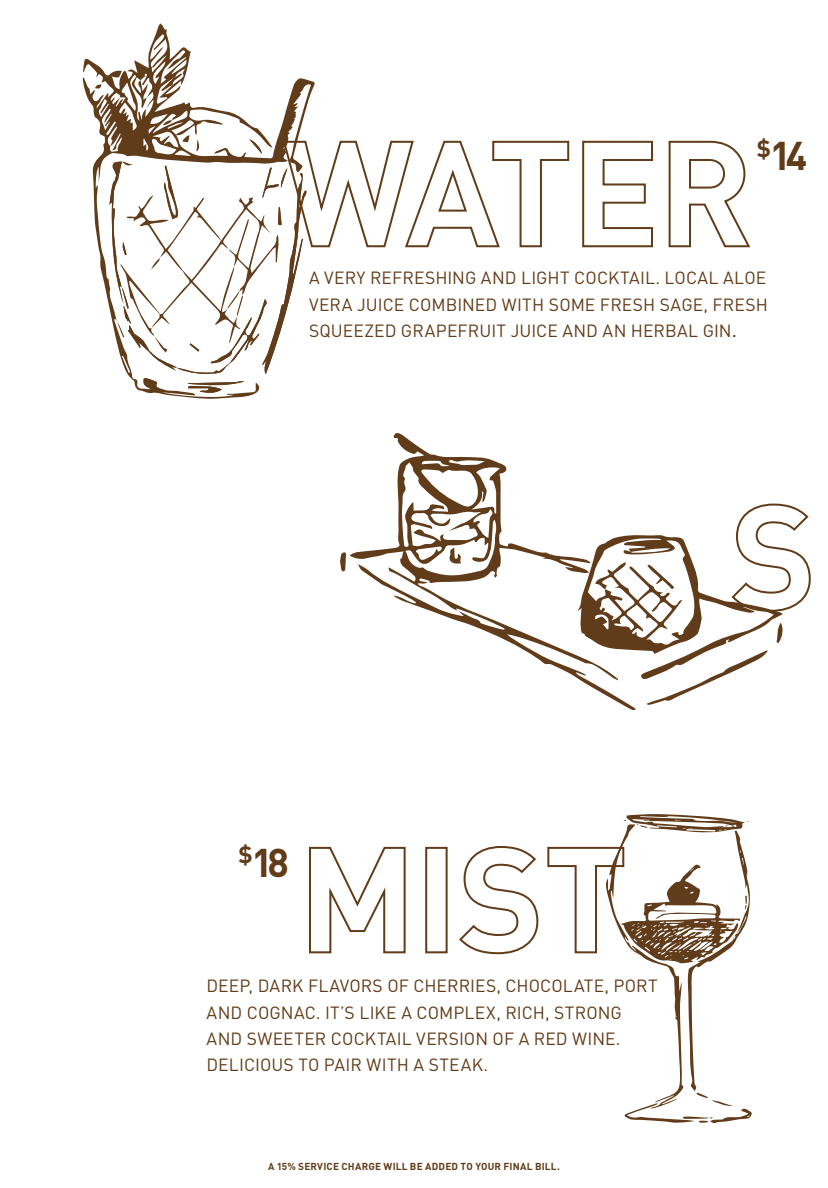
<style>
.page{position:relative;width:828px;height:1188px;background:#fff}
.page>*{position:absolute;margin:0;border:0;box-sizing:border-box;transform-origin:0 0}
.t1{font:700 39.6px "DIN Pro";color:#613c18}
.t2{font:17.5px/26.2px "DIN Pro";letter-spacing:.005em;color:#613c18;text-align:justify}
.t3{font:700 10px "DIN Pro";letter-spacing:.015em;color:#613c18}
.s1{font-size:21.3px}
</style>
<div class="page">
<svg style="left:83px;top:23px;width:232px;height:287px"></svg>
<svg style="left:161px;top:73px;width:21px;height:18px"></svg>
<svg style="left:95px;top:84px;width:7px;height:5px"></svg>
<svg style="left:163px;top:120px;width:9px;height:5px"></svg>
<svg style="left:350px;top:433px;width:286px;height:277px"></svg>
<svg style="left:340px;top:552px;width:6px;height:20px"></svg>
<svg style="left:449px;top:548px;width:15px;height:16px"></svg>
<svg style="left:128px;top:375px;width:132px;height:24px"></svg>
<svg style="left:110px;top:135px;width:460px;height:240px"></svg>
<svg style="left:582px;top:140px;width:71px;height:108px"></svg>
<svg style="left:668px;top:140px;width:83px;height:108px"></svg>
<svg style="left:309px;top:846px;width:97px;height:108px"></svg>
<div style="left:425px;top:847px;width:23px;height:106px;border:2px solid #613c18"></div>
<svg style="left:459px;top:846px;width:80px;height:109px"></svg>
<svg style="left:547px;top:814px;width:205px;height:309px"></svg>
<svg style="left:578px;top:503px;width:233px;height:202px"></svg>
<h1 class="t1" style="left:757px;top:129px;width:52px"><sup>$</sup>14</h1>
<p class="t2" style="left:309px;top:264px;width:460px">A VERY REFRESHING AND LIGHT COCKTAIL. LOCAL ALOE VERA JUICE COMBINED WITH SOME FRESH SAGE, FRESH SQUEEZED GRAPEFRUIT JUICE AND AN HERBAL GIN<span class="s1">.</span></p>
<h1 class="t1" style="left:238px;top:835px;width:52px"><sup>$</sup>18</h1>
<p class="t2" style="left:207px;top:972px;width:453px;text-align:left">DEEP, DARK FLAVORS OF CHERRIES, CHOCOLATE, PORT AND COGNAC. IT’S LIKE A COMPLEX, RICH, STRONG AND SWEETER COCKTAIL VERSION OF A RED WINE.<br>DELICIOUS TO PAIR WITH A STEAK.</p>
<p class="t3" style="left:268px;top:1160px;width:293px">A 15% SERVICE CHARGE WILL BE ADDED TO YOUR FINAL BILL.</p>
</div>
